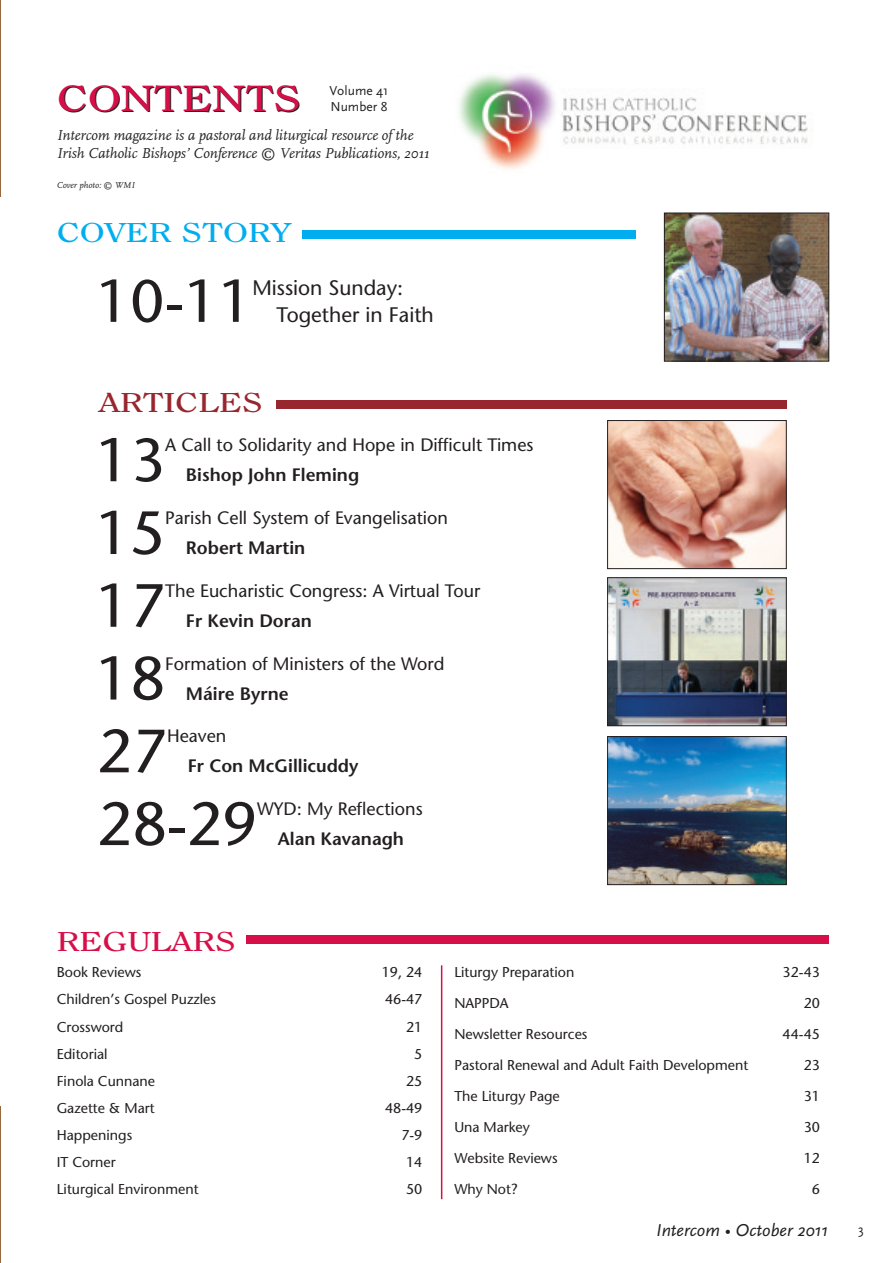
<style>
.page{position:relative;width:893px;height:1263px;background:#fff}
.page>*{position:absolute;margin:0;border:0;box-sizing:border-box;transform-origin:0 0}
.t1{font:60.75px "Stone Sans";color:#231f20}
.t2{font:59.55px "Stone Sans";color:#231f20}
.t3{font:36px "Oxford Extended";color:#d70f48}
.t4{font:27px "Oxford Extended";color:#00aeef}
.t5{font:27px "Oxford Extended";color:#d70f48}
.t6{font:27px "Oxford Extended";color:#98262e}
.t7{font:21px/27px "Stone Sans";color:#231f20}
.t8{font:18px "Stone Sans";color:#231f20}
.t9{font:600 18px "Stone Sans";color:#231f20}
.t10{font:italic 18px "Scala Sans";color:#231f20}
.t11{font:italic 15px/18px "Scala";letter-spacing:-.005em;color:#231f20}
.t12{font:14.25px "Stone Sans";color:#231f20}
.t13{font:13.5px/16.2px "Scala Sans";color:#231f20}
.t14{font:italic 9px "Scala";color:#231f20}
</style>
<div class="page">
<img style="left:459px;top:74px;width:349px;height:96px">
<div style="left:247px;top:935px;width:582px;height:8px;background:#d70f48"></div>
<hr style="left:441px;top:965px;width:1px;height:234px;background:#d70f48">
<div style="left:276px;top:400px;width:511px;height:9px;background:#98262e"></div>
<img style="left:609px;top:422px;width:176px;height:145px">
<div style="left:607px;top:420px;width:180px;height:149px;border:1px solid #231f20"></div>
<img style="left:609px;top:579px;width:176px;height:145px">
<div style="left:607px;top:577px;width:180px;height:149px;border:1px solid #231f20"></div>
<img style="left:609px;top:738px;width:176px;height:145px">
<div style="left:607px;top:736px;width:180px;height:149px;border:1px solid #231f20"></div>
<div style="left:302px;top:230px;width:334px;height:9px;background:#00aeef"></div>
<img style="left:666px;top:215px;width:161px;height:144px">
<div style="left:664px;top:213px;width:165px;height:148px;border:1px solid #231f20"></div>
<h3 class="t3" style="left:57px;top:78px;width:246px">CONTENTS</h3>
<p class="t13" style="left:329px;top:82px;width:61px">Volume 41<br>Number 8</p>
<p class="t11" style="left:57px;top:128px;width:374px">Intercom magazine is a pastoral and liturgical resource of the<br>Irish Catholic Bishops’ Conference © Veritas Publications, 2011</p>
<p class="t14" style="left:57px;top:181px;width:80px">Cover photo: © WMI</p>
<h3 class="t4" style="left:57px;top:217px;width:236px">COVER STORY</h3>
<h2 class="t2" style="left:96px;top:278px;width:158px">10-11</h2>
<h3 class="t7" style="left:277px;top:276px;width:159px;text-indent:-24px">Mission Sunday:<br>Together in Faith</h3>
<h3 class="t6" style="left:99px;top:387px;width:165px">ARTICLES</h3>
<h1 class="t1" style="left:96px;top:437px;width:71px">13</h1>
<p class="t8" style="left:165px;top:438px;width:370px">A Call to Solidarity and Hope in Difficult Times</p>
<p class="t9" style="left:186px;top:468px;width:175px">Bishop John Fleming</p>
<h1 class="t1" style="left:96px;top:509px;width:71px">15</h1>
<p class="t8" style="left:165px;top:511px;width:284px">Parish Cell System of Evangelisation</p>
<p class="t9" style="left:186px;top:541px;width:121px">Robert Martin</p>
<h1 class="t1" style="left:96px;top:582px;width:71px">17</h1>
<p class="t8" style="left:165px;top:583px;width:317px">The Eucharistic Congress: A Virtual Tour</p>
<p class="t9" style="left:186px;top:613px;width:127px">Fr Kevin Doran</p>
<h1 class="t1" style="left:96px;top:655px;width:71px">18</h1>
<p class="t8" style="left:165px;top:656px;width:281px">Formation of Ministers of the Word</p>
<p class="t9" style="left:186px;top:686px;width:104px">Máire Byrne</p>
<h1 class="t1" style="left:97px;top:728px;width:71px">27</h1>
<p class="t8" style="left:167px;top:729px;width:61px">Heaven</p>
<p class="t9" style="left:188px;top:759px;width:172px">Fr Con McGillicuddy</p>
<h1 class="t1" style="left:97px;top:800px;width:161px">28-29</h1>
<p class="t8" style="left:257px;top:802px;width:167px">WYD: My Reflections</p>
<p class="t9" style="left:278px;top:832px;width:128px">Alan Kavanagh</p>
<h3 class="t5" style="left:57px;top:926px;width:180px">REGULARS</h3>
<p class="t12" style="left:57px;top:967px;width:86px">Book Reviews</p>
<p class="t12" style="left:382px;top:967px;width:42px">19, 24</p>
<p class="t12" style="left:57px;top:994px;width:161px">Children’s Gospel Puzzles</p>
<p class="t12" style="left:385px;top:994px;width:39px">46-47</p>
<p class="t12" style="left:57px;top:1021px;width:68px">Crossword</p>
<p class="t12" style="left:406px;top:1021px;width:18px">21</p>
<p class="t12" style="left:57px;top:1048px;width:52px">Editorial</p>
<p class="t12" style="left:414px;top:1048px;width:10px">5</p>
<p class="t12" style="left:57px;top:1075px;width:100px">Finola Cunnane</p>
<p class="t12" style="left:406px;top:1075px;width:18px">25</p>
<p class="t12" style="left:57px;top:1102px;width:99px">Gazette &amp; Mart</p>
<p class="t12" style="left:385px;top:1102px;width:39px">48-49</p>
<p class="t12" style="left:57px;top:1129px;width:77px">Happenings</p>
<p class="t12" style="left:401px;top:1129px;width:23px">7-9</p>
<p class="t12" style="left:57px;top:1156px;width:60px">IT Corner</p>
<p class="t12" style="left:406px;top:1156px;width:18px">14</p>
<p class="t12" style="left:57px;top:1184px;width:143px">Liturgical Environment</p>
<p class="t12" style="left:406px;top:1184px;width:18px">50</p>
<p class="t12" style="left:454px;top:967px;width:121px">Liturgy Preparation</p>
<p class="t12" style="left:783px;top:967px;width:39px">32-43</p>
<p class="t12" style="left:454px;top:998px;width:56px">NAPPDA</p>
<p class="t12" style="left:804px;top:998px;width:18px">20</p>
<p class="t12" style="left:454px;top:1029px;width:135px">Newsletter Resources</p>
<p class="t12" style="left:783px;top:1029px;width:39px">44-45</p>
<p class="t12" style="left:454px;top:1060px;width:295px">Pastoral Renewal and Adult Faith Development</p>
<p class="t12" style="left:804px;top:1060px;width:18px">23</p>
<p class="t12" style="left:454px;top:1091px;width:107px">The Liturgy Page</p>
<p class="t12" style="left:804px;top:1091px;width:18px">31</p>
<p class="t12" style="left:454px;top:1122px;width:77px">Una Markey</p>
<p class="t12" style="left:804px;top:1122px;width:18px">30</p>
<p class="t12" style="left:454px;top:1153px;width:105px">Website Reviews</p>
<p class="t12" style="left:804px;top:1153px;width:18px">12</p>
<p class="t12" style="left:454px;top:1184px;width:65px">Why Not?</p>
<p class="t12" style="left:812px;top:1184px;width:10px">6</p>
<p class="t10" style="left:656px;top:1219px;width:173px">Intercom • October 2011</p>
<p class="t13" style="left:858px;top:1221px;width:7px">3</p>
</div>
